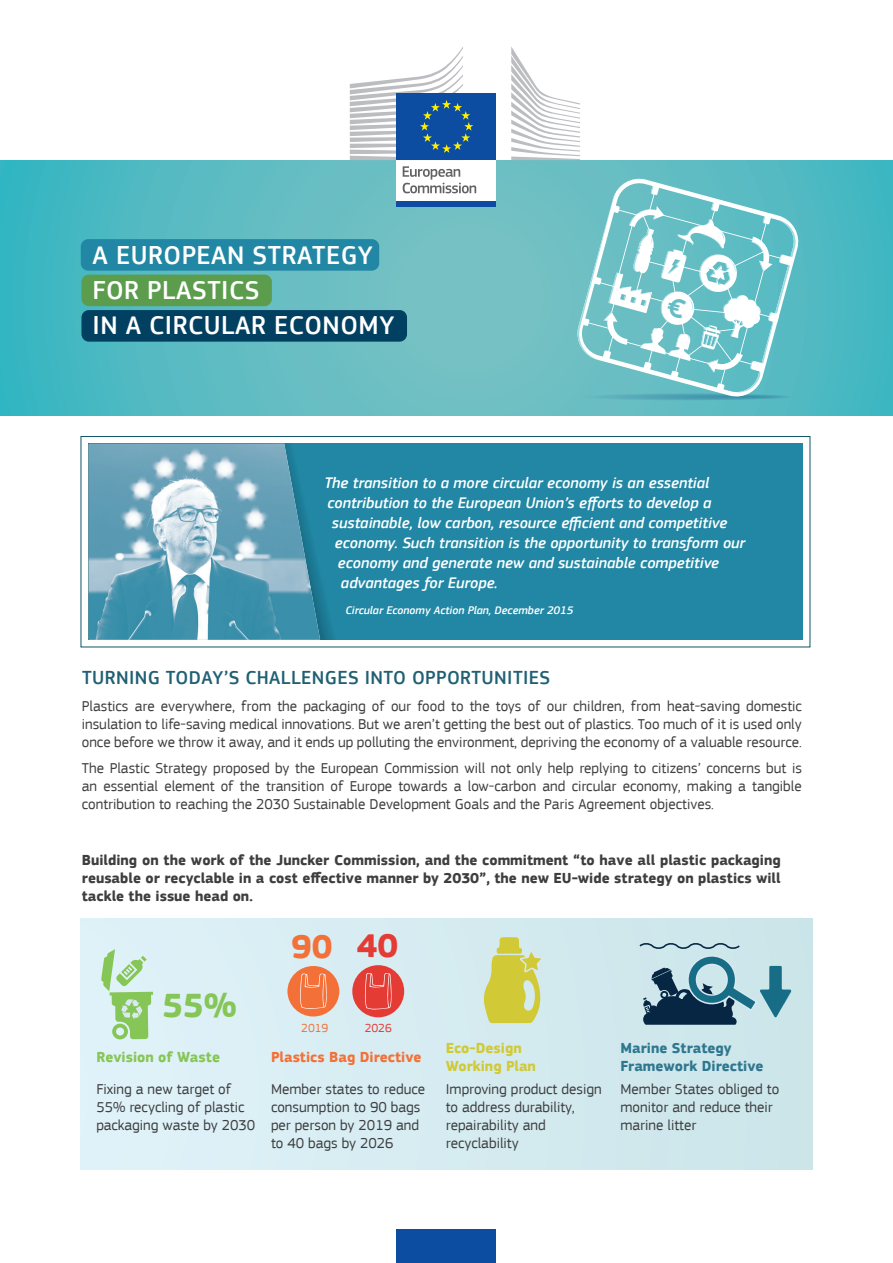
<style>
.page{position:relative;width:893px;height:1263px;background:#fff}
.page>*{position:absolute;margin:0;border:0;box-sizing:border-box;transform-origin:0 0}
.t1{font:700 34.5px "EC Square Sans Pro";color:#86c656}
.t2{font:700 34.5px "EC Square Sans Pro";color:#f37138}
.t3{font:700 34.5px "EC Square Sans Pro";color:#e53b35}
.t4{font:500 26.7px "EC Square Sans Pro";letter-spacing:.02em;color:#fff}
.t5{font:500 19.5px "EC Square Sans Pro";letter-spacing:.02em;color:#216073}
.t6{font:italic 500 15.75px "EC Square Sans Pro";color:#fff}
.t7{font:15px/18px "EC Square Sans Pro";color:#3e3e3f}
.t8{font:700 15px/18px "EC Square Sans Pro";color:#3e3e3f;text-align:justify}
.t9{font:700 15px/18px "EC Square Sans Pro";color:#2f778f}
.t10{font:700 15px/18px "EC Square Sans Pro";color:#d1c935}
.t11{font:700 15px "EC Square Sans Pro";color:#f37138}
.t12{font:700 15px "EC Square Sans Pro";color:#86c656}
.t13{font:12.15px "EC Square Sans Pro";color:#f37138}
.t14{font:12.15px "EC Square Sans Pro";color:#e53b35}
.t15{font:italic 500 11.4px "EC Square Sans Pro";color:#fff}
</style>
<div class="page">
<div style="left:81px;top:919px;width:731px;height:250px;background:#d6ecf2"></div>
<svg style="left:0;top:160px;width:893px;height:255px;background:#5bbbc2"></svg>
<div style="left:81px;top:239px;width:298px;height:32px;background:#2287a4;border-radius:8px"></div>
<div style="left:81px;top:275px;width:191px;height:31px;background:#5b9d4c;border-radius:7px"></div>
<div style="left:81px;top:310px;width:326px;height:32px;background:#024061;border-radius:7px"></div>
<svg style="left:574px;top:176px;width:227px;height:223px;background:#64bfc5"></svg>
<svg style="left:565px;top:185px;width:233px;height:216px"></svg>
<div style="left:89px;top:444px;width:713px;height:196px;background:#2287a4"></div>
<img style="left:89px;top:444px;width:231px;height:196px">
<div style="left:81px;top:436px;width:729px;height:211px;border:1px solid #105468"></div>
<svg style="left:101px;top:949px;width:52px;height:90px"></svg>
<div style="left:287px;top:966px;width:52px;height:50px;background:#f37138;border-radius:50%"></div>
<svg style="left:300px;top:973px;width:27px;height:36px"></svg>
<div style="left:352px;top:965px;width:52px;height:52px;background:#e53b35;border-radius:50%"></div>
<svg style="left:365px;top:973px;width:27px;height:37px"></svg>
<svg style="left:483px;top:937px;width:58px;height:86px"></svg>
<svg style="left:639px;top:941px;width:152px;height:84px"></svg>
<div style="left:397px;top:158px;width:99px;height:44px;background:#fff"></div>
<svg style="left:403px;top:166px;width:73px;height:27px"></svg>
<div style="left:397px;top:201px;width:99px;height:6px;background:#0d4da1"></div>
<svg style="left:511px;top:47px;width:69px;height:113px"></svg>
<div style="left:397px;top:94px;width:99px;height:66px;background:#0d4da1"></div>
<svg style="left:350px;top:47px;width:123px;height:113px"></svg>
<div style="left:397px;top:1229px;width:99px;height:34px;background:#0d4da1"></div>
<p class="t4" style="left:92px;top:239px;width:282px">A EUROPEAN STRATEGY</p>
<p class="t4" style="left:92px;top:275px;width:168px">FOR PLASTICS</p>
<p class="t4" style="left:92px;top:310px;width:303px">IN A CIRCULAR ECONOMY</p>
<p class="t6" style="left:324px;top:473px;width:386px">The transition to a more circular economy is an essential</p>
<p class="t6" style="left:327px;top:493px;width:386px">contribution to the European Union’s efforts to develop a</p>
<p class="t6" style="left:332px;top:514px;width:397px">sustainable, low carbon, resource efficient and competitive</p>
<p class="t6" style="left:335px;top:534px;width:412px">economy. Such transition is the opportunity to transform our</p>
<p class="t6" style="left:338px;top:554px;width:383px">economy and generate new and sustainable competitive</p>
<p class="t6" style="left:341px;top:574px;width:158px">advantages for Europe.</p>
<p class="t15" style="left:345px;top:603px;width:229px">Circular Economy Action Plan, December 2015</p>
<p class="t5" style="left:82px;top:666px;width:470px">TURNING TODAY’S CHALLENGES INTO OPPORTUNITIES</p>
<p class="t7" style="left:82px;top:697px;width:722px;text-align:justify">Plastics are everywhere, from the packaging of our food to the toys of our children, from heat-saving domestic insulation to life-saving medical innovations. But we aren’t getting the best out of plastics. Too much of it is used only once before we throw it away, and it ends up polluting the environment, depriving the economy of a valuable resource.</p>
<p class="t7" style="left:82px;top:759px;width:722px;text-align:justify">The Plastic Strategy proposed by the European Commission will not only help replying to citizens’ concerns but is an essential element of the transition of Europe towards a low-carbon and circular economy, making a tangible contribution to reaching the 2030 Sustainable Development Goals and the Paris Agreement objectives.</p>
<p class="t8" style="left:82px;top:852px;width:700px">Building on the work of the Juncker Commission, and the commitment “to have all plastic packaging reusable or recyclable in a cost effective manner by 2030”, the new EU-wide strategy on plastics will tackle the issue head on.</p>
<p class="t1" style="left:163px;top:985px;width:76px">55%</p>
<p class="t2" style="left:291px;top:926px;width:43px">90</p>
<p class="t3" style="left:357px;top:925px;width:43px">40</p>
<p class="t13" style="left:301px;top:1021px;width:29px">2019</p>
<p class="t14" style="left:365px;top:1021px;width:29px">2026</p>
<p class="t12" style="left:96px;top:1048px;width:125px">Revision of Waste</p>
<p class="t11" style="left:271px;top:1048px;width:152px">Plastics Bag Directive</p>
<p class="t10" style="left:446px;top:1040px;width:92px">Eco-Design<br>Working Plan</p>
<p class="t9" style="left:620px;top:1040px;width:145px">Marine Strategy<br>Framework Directive</p>
<p class="t7" style="left:96px;top:1080px;width:160px">Fixing a new target of<br>55% recycling of plastic packaging waste by 2030</p>
<p class="t7" style="left:271px;top:1080px;width:156px">Member states to reduce consumption to 90 bags per person by 2019 and to 40 bags by 2026</p>
<p class="t7" style="left:446px;top:1080px;width:157px">Improving product design to address durability, repairability and recyclability</p>
<p class="t7" style="left:620px;top:1080px;width:160px">Member States obliged to monitor and reduce their marine litter</p>
</div>
